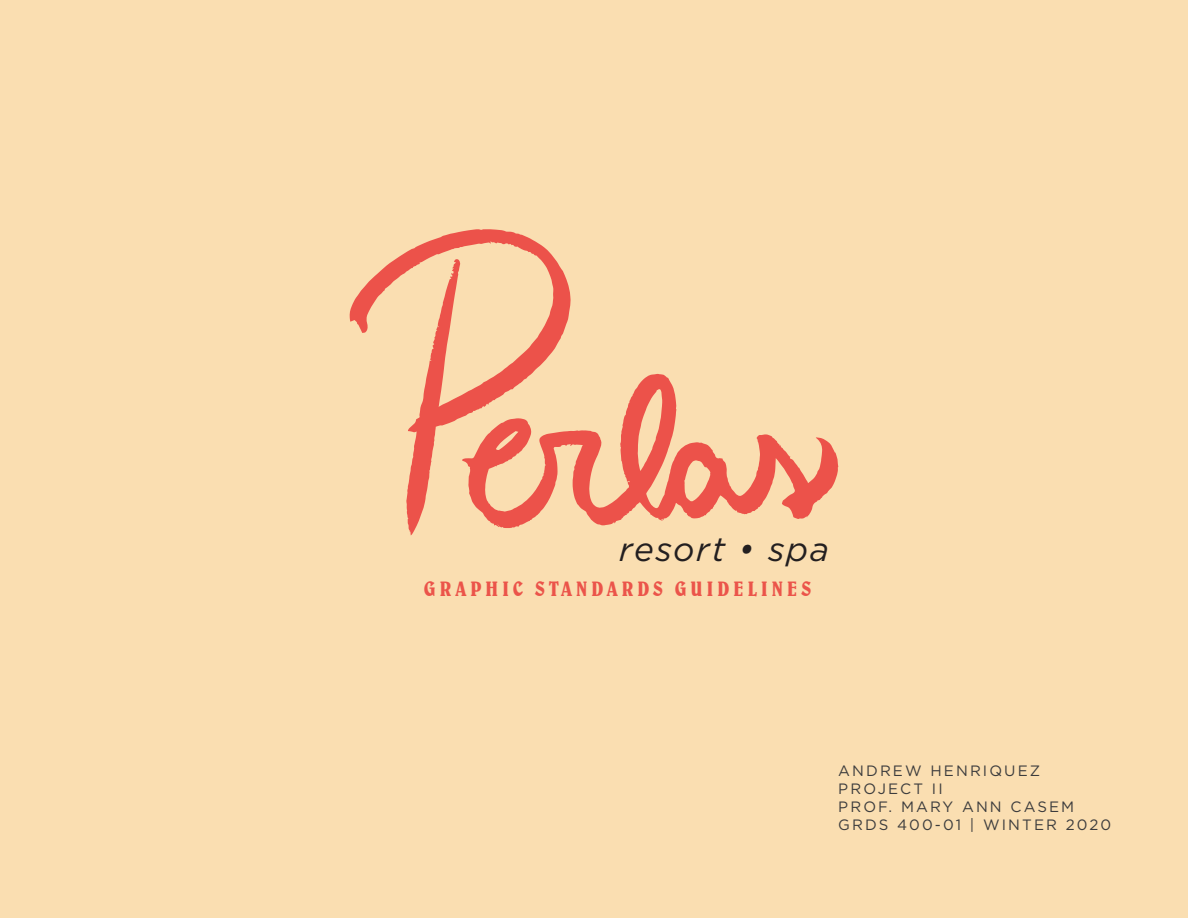
<style>
.page{position:relative;width:1188px;height:918px;background:#fadeb1}
.page>*{position:absolute;margin:0;border:0;box-sizing:border-box;transform-origin:0 0}
.t1{font:italic 33.6px "Gotham";letter-spacing:.045em;color:#231f20}
.t2{font:condensed 21px "Belwe BT";letter-spacing:.17em;color:#eb544a}
.t3{font:15px "Gotham";letter-spacing:.14em;color:#3c3c3d}
</style>
<div class="page">
<svg style="left:406px;top:432px;width:30px;height:103px"></svg>
<svg style="left:350px;top:229px;width:221px;height:203px"></svg>
<svg style="left:462px;top:374px;width:376px;height:154px"></svg>
<p class="t1" style="left:619px;top:528px;width:211px">resort • spa</p>
<p class="t2" style="left:424px;top:576px;width:389px">GRAPHIC STANDARDS GUIDELINES</p>
<p class="t3" style="left:838px;top:761px;width:204px">ANDREW HENRIQUEZ</p>
<p class="t3" style="left:838px;top:779px;width:106px">PROJECT II</p>
<p class="t3" style="left:838px;top:797px;width:238px">PROF. MARY ANN CASEM</p>
<p class="t3" style="left:838px;top:815px;width:275px">GRDS 400-01 | WINTER 2020</p>
</div>
